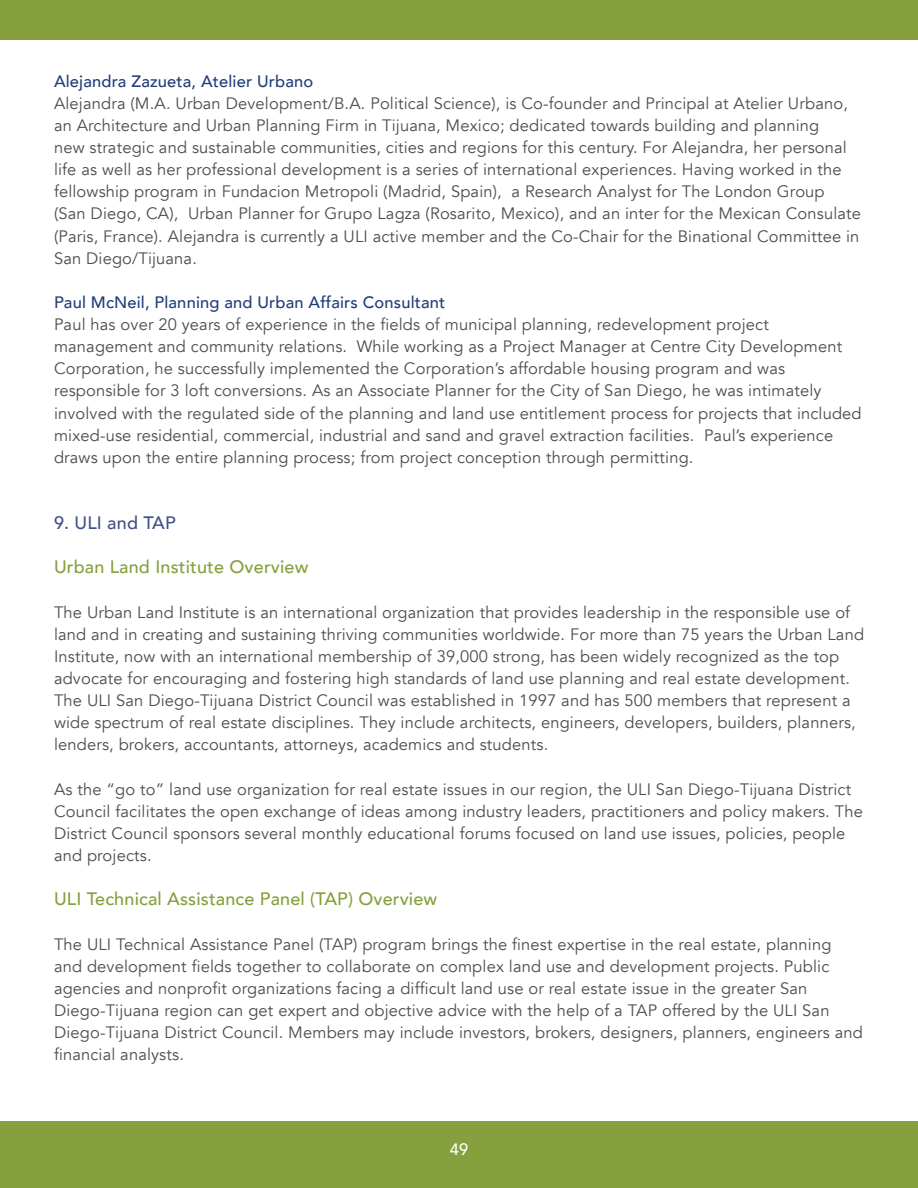
<style>
.page{position:relative;width:918px;height:1188px;background:#fff}
.page>*{position:absolute;margin:0;border:0;box-sizing:border-box;transform-origin:0 0}
.t1{font:500 18px "Avenir";letter-spacing:.01em;color:#85a03c}
.t2{font:500 18px "Avenir";letter-spacing:.01em;color:#415186}
.t3{font:16.5px/22.2px "Avenir";letter-spacing:.01em;color:#4d4d4f}
.t4{font:500 16.5px "Avenir";letter-spacing:.01em;color:#213e79}
.t5{font:500 16.5px "Avenir";color:#fff}
</style>
<div class="page">
<div style="left:0;top:0;width:918px;height:40px;background:#85a03c"></div>
<div style="left:0;top:1121px;width:918px;height:67px;background:#85a03c"></div>
<p class="t4" style="left:54px;top:67px;width:261px">Alejandra Zazueta, Atelier Urbano</p>
<p class="t3" style="left:54px;top:92px;width:809px">Alejandra (M.A. Urban Development/B.A. Political Science), is Co-founder and Principal at Atelier Urbano, an Architecture and Urban Planning Firm in Tijuana, Mexico; dedicated towards building and planning<br>new strategic and sustainable communities, cities and regions for this century. For Alejandra, her personal life as well as her professional development is a series of international experiences. Having worked in the fellowship program in Fundacion Metropoli (Madrid, Spain), a Research Analyst for The London Group<br>(San Diego, CA), Urban Planner for Grupo Lagza (Rosarito, Mexico), and an inter for the Mexican Consulate (Paris, France). Alejandra is currently a ULI active member and the Co-Chair for the Binational Committee in San Diego/Tijuana.</p>
<p class="t4" style="left:54px;top:288px;width:393px">Paul McNeil, Planning and Urban Affairs Consultant</p>
<p class="t3" style="left:54px;top:314px;width:809px">Paul has over 20 years of experience in the fields of municipal planning, redevelopment project management and community relations. While working as a Project Manager at Centre City Development Corporation, he successfully implemented the Corporation’s affordable housing program and was responsible for 3 loft conversions. As an Associate Planner for the City of San Diego, he was intimately involved with the regulated side of the planning and land use entitlement process for projects that included mixed-use residential, commercial, industrial and sand and gravel extraction facilities. Paul’s experience draws upon the entire planning process; from project conception through permitting.</p>
<p class="t2" style="left:54px;top:507px;width:123px">9. ULI and TAP</p>
<p class="t1" style="left:54px;top:552px;width:256px">Urban Land Institute Overview</p>
<p class="t3" style="left:54px;top:601px;width:812px">The Urban Land Institute is an international organization that provides leadership in the responsible use of land and in creating and sustaining thriving communities worldwide. For more than 75 years the Urban Land Institute, now with an international membership of 39,000 strong, has been widely recognized as the top advocate for encouraging and fostering high standards of land use planning and real estate development.<br>The ULI San Diego-Tijuana District Council was established in 1997 and has 500 members that represent a wide spectrum of real estate disciplines. They include architects, engineers, developers, builders, planners, lenders, brokers, accountants, attorneys, academics and students.</p>
<p class="t3" style="left:54px;top:778px;width:810px">As the “go to” land use organization for real estate issues in our region, the ULI San Diego-Tijuana District Council facilitates the open exchange of ideas among industry leaders, practitioners and policy makers. The District Council sponsors several monthly educational forums focused on land use issues, policies, people and projects.</p>
<p class="t1" style="left:54px;top:883px;width:385px">ULI Technical Assistance Panel (TAP) Overview</p>
<p class="t3" style="left:54px;top:933px;width:810px">The ULI Technical Assistance Panel (TAP) program brings the finest expertise in the real estate, planning and development fields together to collaborate on complex land use and development projects. Public agencies and nonprofit organizations facing a difficult land use or real estate issue in the greater San Diego-Tijuana region can get expert and objective advice with the help of a TAP offered by the ULI San Diego-Tijuana District Council. Members may include investors, brokers, designers, planners, engineers and financial analysts.</p>
<p class="t5" style="left:450px;top:1135px;width:20px">49</p>
</div>
